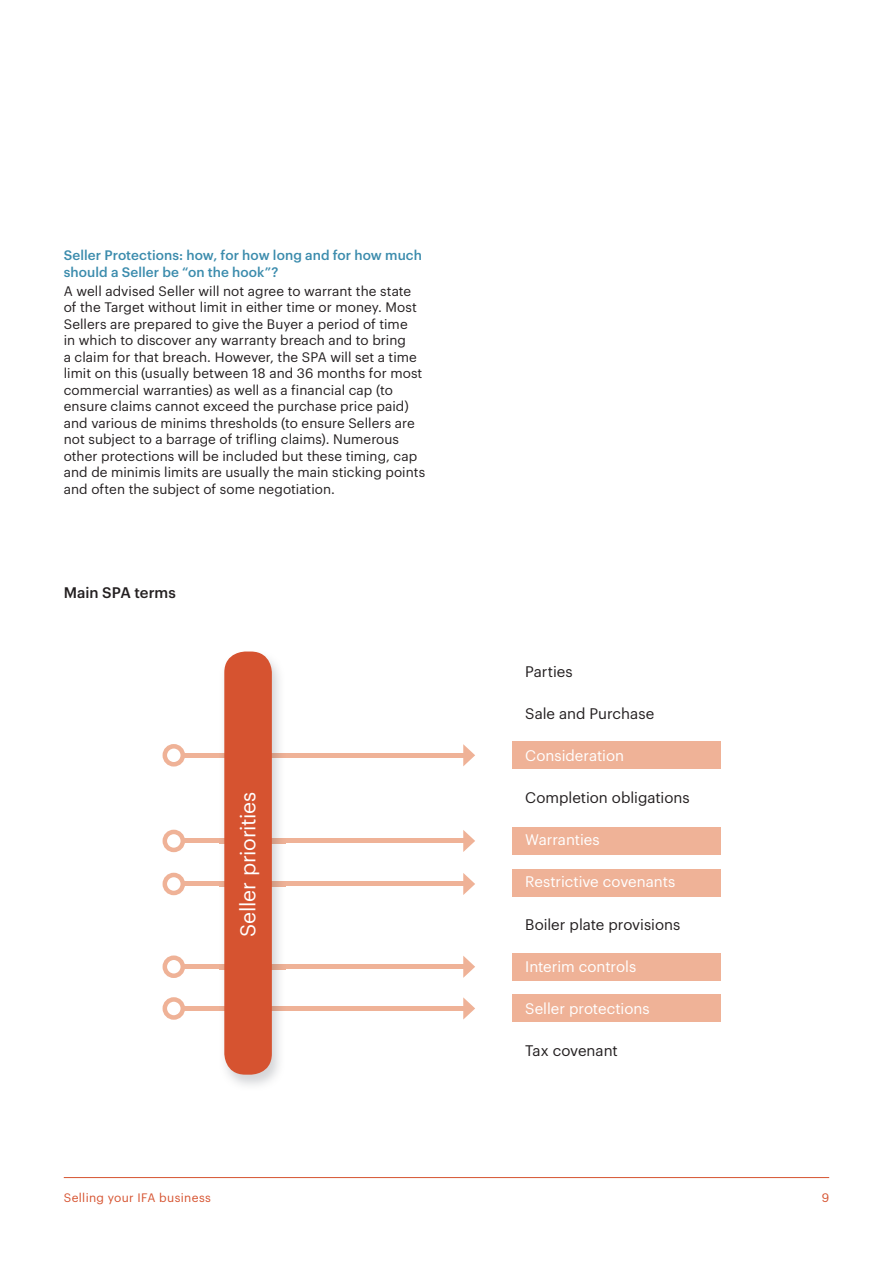
<style>
.page{position:relative;width:893px;height:1263px;background:#fff}
.page>*{position:absolute;margin:0;border:0;box-sizing:border-box;transform-origin:0 0}
.t1{font:21px "Graphik";letter-spacing:-.01em;color:#fff}
.t2{font:15px "Graphik";color:#231f20}
.t3{font:15px "Graphik";color:#fff}
.t4{font:500 15px "Graphik";color:#231f20}
.t5{font:13.5px/16.5px "Graphik";letter-spacing:.005em;color:#231f20}
.t6{font:500 13.5px/16.5px "Graphik";letter-spacing:.005em;color:#3c8cad}
.t7{font:12px "Graphik";letter-spacing:.03em;color:#d65330}
</style>
<div class="page">
<hr style="left:64px;top:1177px;width:765px;height:1px;background:#d65330">
<div style="left:512px;top:995px;width:209px;height:27px;background:#efb297"></div>
<div style="left:512px;top:954px;width:209px;height:27px;background:#efb297"></div>
<div style="left:512px;top:869px;width:209px;height:28px;background:#efb297"></div>
<div style="left:512px;top:742px;width:209px;height:27px;background:#efb297"></div>
<div style="left:512px;top:827px;width:209px;height:27px;background:#efb297"></div>
<hr style="left:183px;top:753px;width:284px;height:4px;background:#efb297">
<div style="left:163px;top:744px;width:22px;height:22px;border:4px solid #efb297;border-radius:50%"></div>
<svg style="left:463px;top:744px;width:12px;height:22px"></svg>
<hr style="left:183px;top:839px;width:284px;height:4px;background:#efb297">
<div style="left:163px;top:830px;width:22px;height:22px;border:4px solid #efb297;border-radius:50%"></div>
<svg style="left:463px;top:830px;width:12px;height:22px"></svg>
<hr style="left:183px;top:882px;width:284px;height:4px;background:#efb297">
<div style="left:163px;top:873px;width:22px;height:22px;border:4px solid #efb297;border-radius:50%"></div>
<svg style="left:463px;top:873px;width:12px;height:22px"></svg>
<div style="left:183px;top:964px;width:284px;height:5px;background:#efb297"></div>
<div style="left:163px;top:955px;width:22px;height:23px;border:4px solid #efb297;border-radius:50%"></div>
<svg style="left:463px;top:956px;width:12px;height:22px"></svg>
<div style="left:183px;top:1006px;width:284px;height:5px;background:#efb297"></div>
<div style="left:163px;top:997px;width:22px;height:23px;border:4px solid #efb297;border-radius:50%"></div>
<svg style="left:463px;top:997px;width:12px;height:22px"></svg>
<div style="left:224px;top:651px;width:48px;height:424px;background:#d65330;border-radius:21px"></div>
<p class="t6" style="left:64px;top:246px;width:360px">Seller Protections: how, for how long and for how much should a Seller be “on the hook”?</p>
<p class="t5" style="left:64px;top:281px;width:363px">A well advised Seller will not agree to warrant the state of the Target without limit in either time or money. Most Sellers are prepared to give the Buyer a period of time<br>in which to discover any warranty breach and to bring<br>a claim for that breach. However, the SPA will set a time limit on this (usually between 18 and 36 months for most commercial warranties) as well as a financial cap (to ensure claims cannot exceed the purchase price paid) and various de minims thresholds (to ensure Sellers are not subject to a barrage of trifling claims). Numerous other protections will be included but these timing, cap and de minimis limits are usually the main sticking points and often the subject of some negotiation.</p>
<p class="t4" style="left:64px;top:581px;width:114px">Main SPA terms</p>
<h1 class="t1" style="left:232px;top:937px;width:147px;rotate:-90deg">Seller priorities</h1>
<p class="t2" style="left:525px;top:660px;width:49px">Parties</p>
<p class="t2" style="left:525px;top:702px;width:131px">Sale and Purchase</p>
<p class="t3" style="left:525px;top:744px;width:101px">Consideration</p>
<p class="t2" style="left:525px;top:786px;width:166px">Completion obligations</p>
<p class="t3" style="left:525px;top:828px;width:76px">Warranties</p>
<p class="t3" style="left:525px;top:871px;width:152px">Restrictive covenants</p>
<p class="t2" style="left:525px;top:913px;width:157px">Boiler plate provisions</p>
<p class="t3" style="left:525px;top:955px;width:113px">Interim controls</p>
<p class="t3" style="left:525px;top:997px;width:126px">Seller protections</p>
<p class="t2" style="left:525px;top:1039px;width:94px">Tax covenant</p>
<p class="t7" style="left:64px;top:1188px;width:149px">Selling your IFA business</p>
<p class="t7" style="left:822px;top:1188px;width:9px">9</p>
</div>
